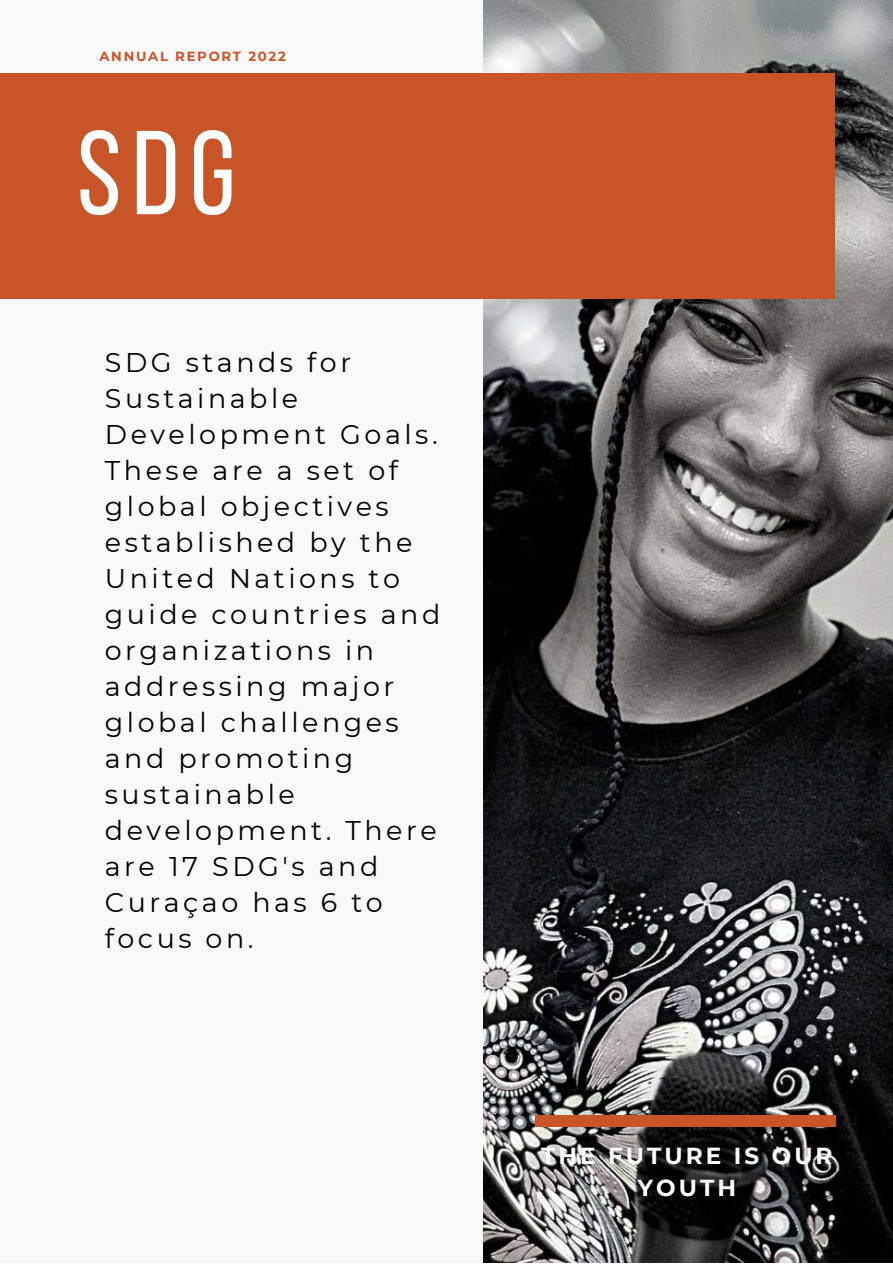
<style>
.page{position:relative;width:893px;height:1264px;background:#fff}
.page>*{position:absolute;margin:0;border:0;box-sizing:border-box;transform-origin:0 0}
.t1{font:119.1px "Bebas Neue";color:#fff}
.t2{font:27px/36px "Montserrat";letter-spacing:.13em;color:#000}
.t3{font:700 23.1px/31.5px "Montserrat";letter-spacing:.13em;color:#fff;text-align:center}
.t4{font:700 13.2px "Montserrat";letter-spacing:.13em;color:#c75528}
</style>
<div class="page">
<div style="left:0;top:0;width:892px;height:1262px;background:#f9f9f9"></div>
<img style="left:483px;top:0;width:409px;height:1262px">
<div style="left:535px;top:1115px;width:300px;height:11px;background:#c75528"></div>
<div style="left:0;top:73px;width:834px;height:226px;background:#c75528"></div>
<p class="t4" style="left:99px;top:48px;width:188px">ANNUAL REPORT 2022</p>
<h1 class="t1" style="left:77px;top:125px;width:160px">SDG</h1>
<p class="t2" style="left:105px;top:344px;width:337px">SDG stands for<br>Sustainable<br>Development Goals.<br>These are a set of global objectives established by the<br>United Nations to guide countries and organizations in addressing major global challenges and promoting sustainable development. There are 17 SDG's and<br>Curaçao has 6 to focus on.</p>
<p class="t3" style="left:541px;top:1140px;width:293px">THE FUTURE IS OUR<br>YOUTH</p>
</div>
